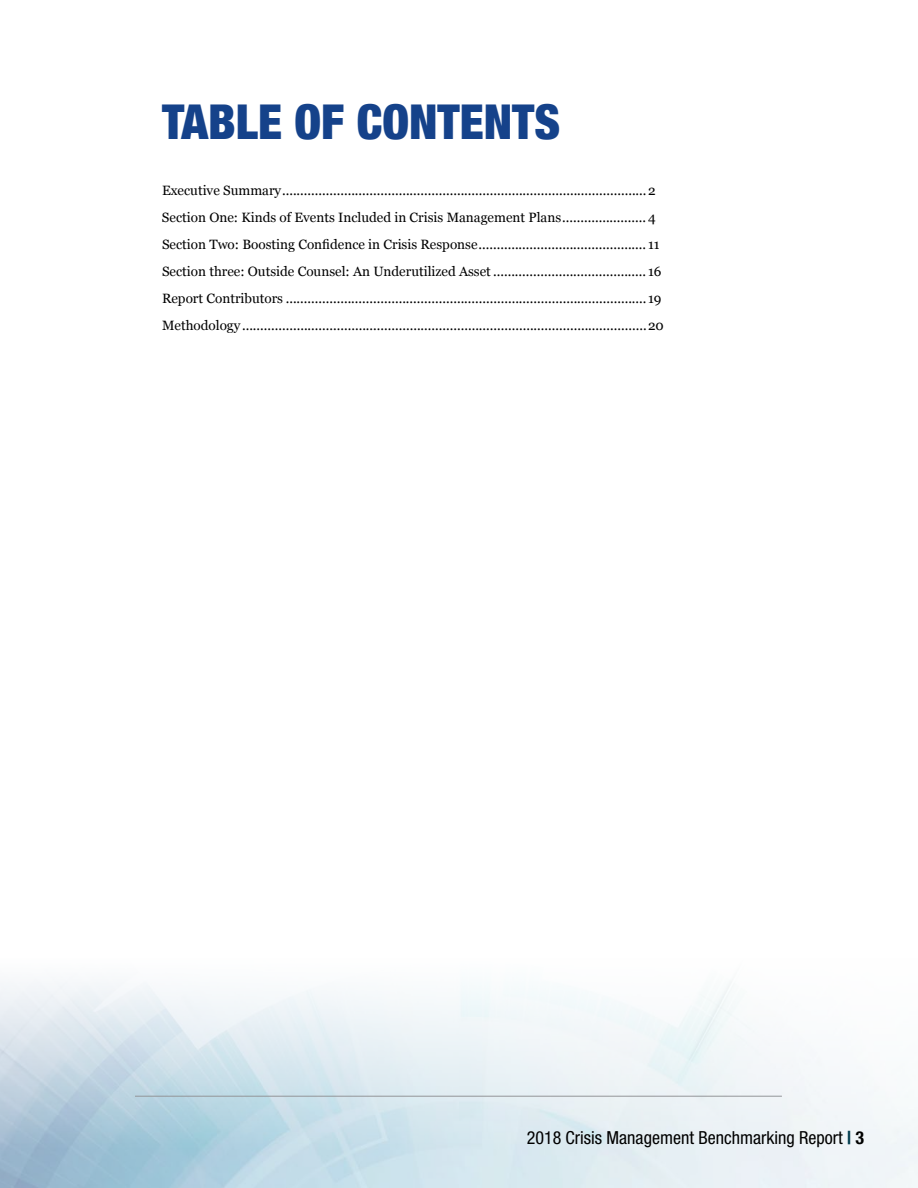
<style>
.page{position:relative;width:918px;height:1188px;background:#fff}
.page>*{position:absolute;margin:0;border:0;box-sizing:border-box;transform-origin:0 0}
.t1{font:900 condensed 48px "Helvetica Neue";color:#15428a}
.t2{font:condensed 18px "Helvetica Neue LT Std";color:#000}
.t3{font:13.5px/27px "Georgia";color:#000}
.s1{font-family:"Helvetica Neue";font-weight:700;color:#003b4d}
.s2{font-family:"Helvetica Neue";font-weight:700}
</style>
<div class="page">
<hr style="left:135px;top:1096px;width:647px;height:1px;background:#939598">
<h1 class="t1" style="left:162px;top:83px;width:400px">TABLE OF CONTENTS</h1>
<p class="t3" style="left:162px;top:176px;width:503px">Executive Summary....................................................................................................2<br>Section One: Kinds of Events Included in Crisis Management Plans.......................4<br>Section Two: Boosting Confidence in Crisis Response.............................................. 11<br>Section three: Outside Counsel: An Underutilized Asset .......................................... 16<br>Report Contributors ...................................................................................................19<br>Methodology...............................................................................................................20</p>
<h2 class="t2" style="left:527px;top:1127px;width:339px">2018 Crisis Management Benchmarking Report <span class="s1">|</span> <span class="s2">3</span></h2>
</div>
